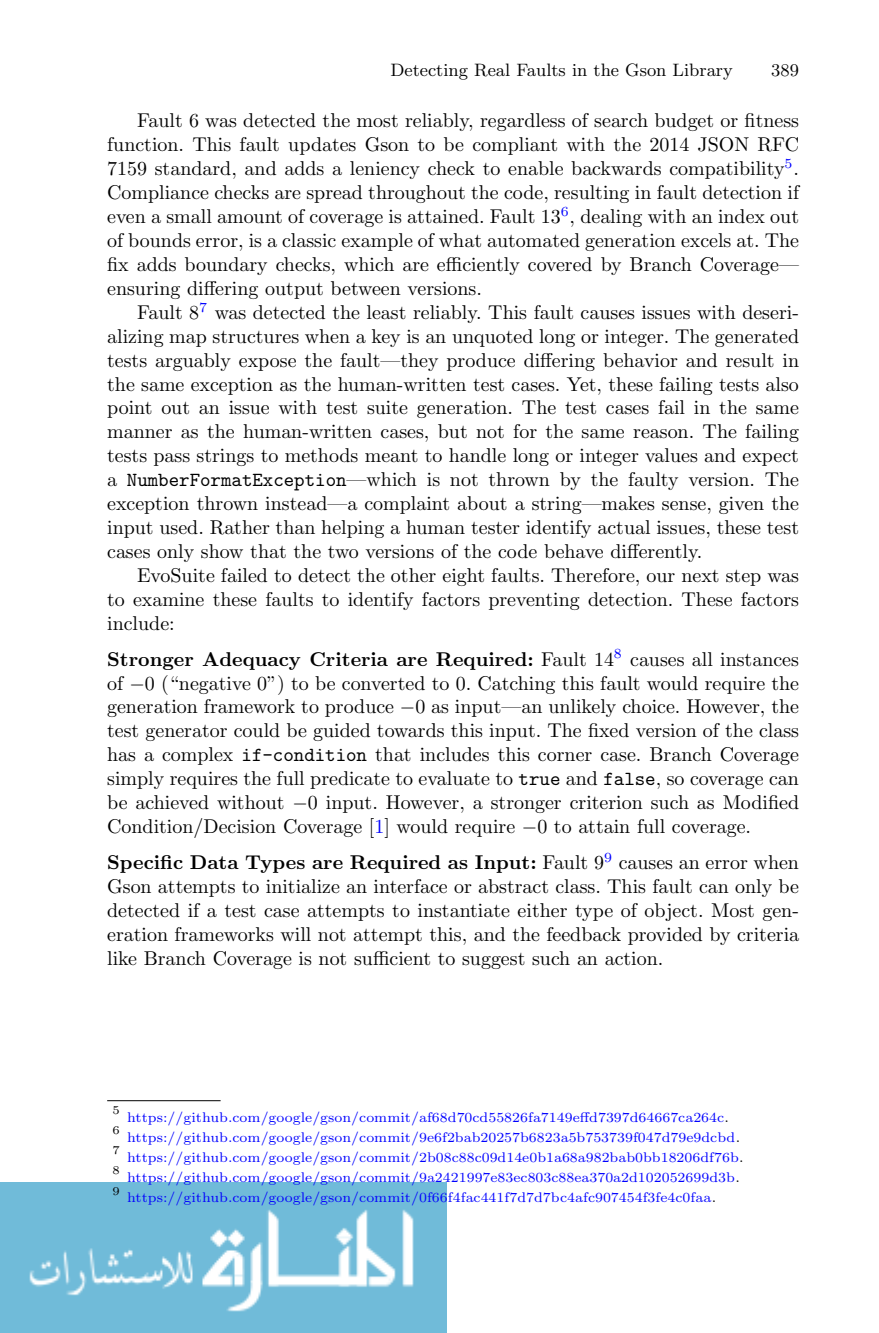
<style>
.page{position:relative;width:879px;height:1333px;background:#fff}
.page>*{position:absolute;margin:0;border:0;box-sizing:border-box;transform-origin:0 0}
.t1{font:20px/24px "Pbcshm CMR10";color:#000;text-align:justify}
.t2{font:20px "Jsfdtp CMBX10";color:#000}
.t3{font:18px "Lwgyrn CMR9";color:#000}
.t4{font:14px "Lsnmrw CMR7";color:#00f}
.t5{font:12px "Vwwfyq CMR6";color:#000}
.s1{font-family:"Jxjphc CMTT10"}
.s2{font-family:"Pbcshm CMR10"}
.s3{font-family:"Sqngrp CMSY10"}
.s4{color:#00f}
.s5{color:#000}
</style>
<div class="page">
<img style="left:0;top:1182px;width:446px;height:150px">
<hr style="left:107px;top:1100px;width:114px;height:1px;background:#000">
<p class="t3" style="left:390px;top:63px;width:344px">Detecting Real Faults in the Gson Library</p>
<p class="t3" style="left:771px;top:63px;width:29px">389</p>
<p class="t1" style="left:107px;top:110px;width:693px;text-indent:30px">Fault 6 was detected the most reliably, regardless of search budget or fitness function. This fault updates Gson to be compliant with the 2014 JSON RFC 7159 standard, and adds a leniency check to enable backwards compatibility<sup>5</sup>.<br>Compliance checks are spread throughout the code, resulting in fault detection if even a small amount of coverage is attained. Fault 13<sup>6</sup>, dealing with an index out of bounds error, is a classic example of what automated generation excels at. The fix adds boundary checks, which are efficiently covered by Branch Coverage— ensuring differing output between versions.</p>
<p class="t1" style="left:107px;top:302px;width:693px;text-indent:30px">Fault 8<sup>7</sup> was detected the least reliably. This fault causes issues with deseri&shy;alizing map structures when a key is an unquoted long or integer. The generated tests arguably expose the fault—they produce differing behavior and result in the same exception as the human-written test cases. Yet, these failing tests also point out an issue with test suite generation. The test cases fail in the same manner as the human-written cases, but not for the same reason. The failing tests pass strings to methods meant to handle long or integer values and expect a <span class="s1">NumberFormatException</span>—which is not thrown by the faulty version. The exception thrown instead—a complaint about a string—makes sense, given the input used. Rather than helping a human tester identify actual issues, these test cases only show that the two versions of the code behave differently.</p>
<p class="t1" style="left:107px;top:565px;width:693px;text-indent:30px">EvoSuite failed to detect the other eight faults. Therefore, our next step was to examine these faults to identify factors preventing detection. These factors include:</p>
<p class="t2" style="left:107px;top:651px;width:693px">Stronger Adequacy Criteria are Required: <span class="s2">Fault 14</span><sup>8</sup> <span class="s2">causes all instances</span></p>
<p class="t1" style="left:107px;top:672px;width:693px">of <span class="s3">−</span>0 (“negative 0”) to be converted to 0. Catching this fault would require the generation framework to produce <span class="s3">−</span>0 as input—an unlikely choice. However, the test generator could be guided towards this input. The fixed version of the class has a complex <span class="s1">if-condition</span> that includes this corner case. Branch Coverage simply requires the full predicate to evaluate to <span class="s1">true</span> and <span class="s1">false</span>, so coverage can be achieved without <span class="s3">−</span>0 input. However, a stronger criterion such as Modified Condition/Decision Coverage [<span class="s4">1</span>] would require <span class="s3">−</span>0 to attain full coverage.</p>
<p class="t2" style="left:107px;top:854px;width:693px">Specific Data Types are Required as Input: <span class="s2">Fault 9</span><sup>9</sup> <span class="s2">causes an error when</span></p>
<p class="t1" style="left:107px;top:875px;width:693px">Gson attempts to initialize an interface or abstract class. This fault can only be detected if a test case attempts to instantiate either type of object. Most gen&shy;eration frameworks will not attempt this, and the feedback provided by criteria like Branch Coverage is not sufficient to suggest such an action.</p>
<p class="t5" style="left:113px;top:1104px;width:9px">5</p>
<p class="t5" style="left:113px;top:1125px;width:9px">6</p>
<p class="t5" style="left:113px;top:1145px;width:9px">7</p>
<p class="t5" style="left:113px;top:1165px;width:9px">8</p>
<p class="t5" style="left:113px;top:1185px;width:9px">9</p>
<p class="t4" style="left:127px;top:1111px;width:603px">https://github.com/google/gson/commit/af68d70cd55826fa7149effd7397d64667ca264c<span class="s5">.</span></p>
<p class="t4" style="left:127px;top:1131px;width:615px">https://github.com/google/gson/commit/9e6f2bab20257b6823a5b753739f047d79e9dcbd<span class="s5">.</span></p>
<p class="t4" style="left:127px;top:1151px;width:618px">https://github.com/google/gson/commit/2b08c88c09d14e0b1a68a982bab0bb18206df76b<span class="s5">.</span></p>
<p class="t4" style="left:127px;top:1172px;width:614px">https://github.com/google/gson/commit/9a2421997e83ec803c88ea370a2d102052699d3b<span class="s5">.</span></p>
<p class="t4" style="left:127px;top:1192px;width:591px">https://github.com/google/gson/commit/0f66f4fac441f7d7d7bc4afc907454f3fe4c0faa<span class="s5">.</span></p>
</div>
